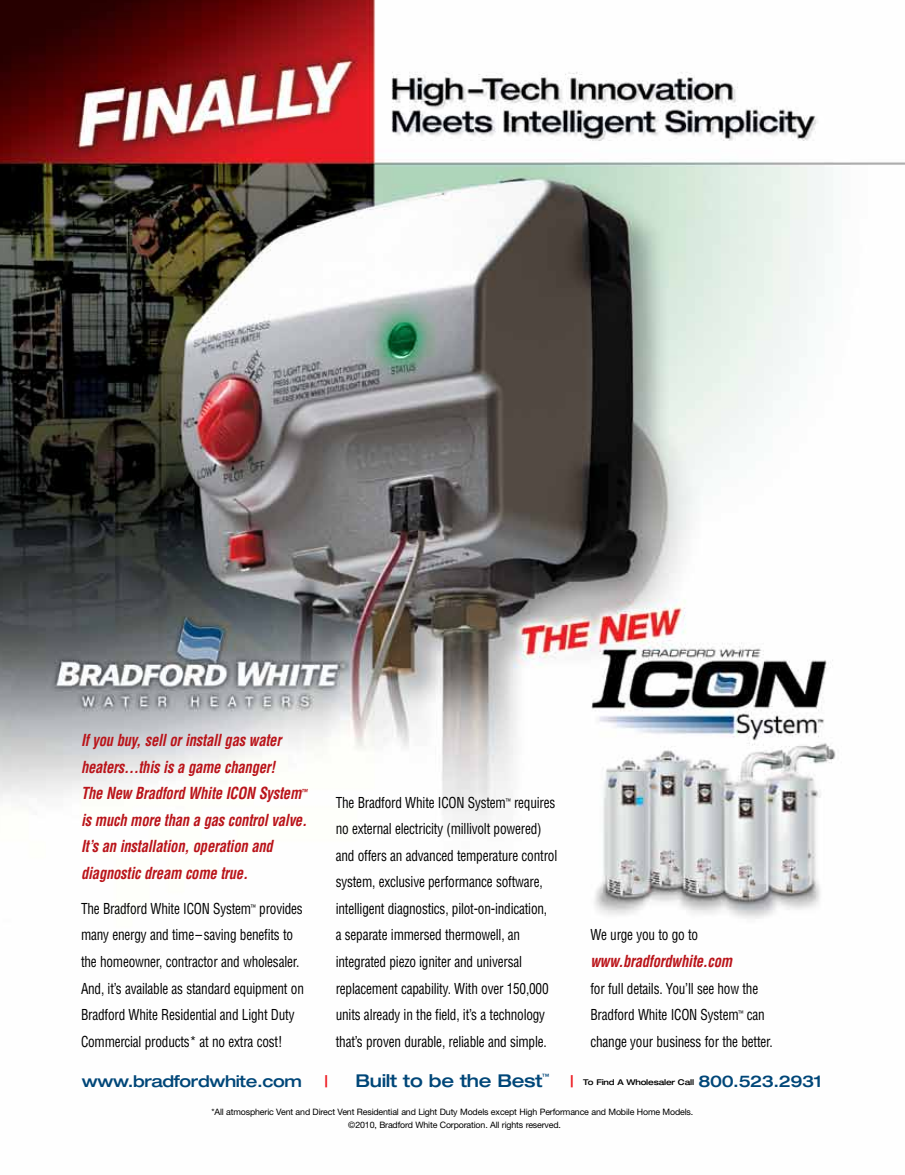
<style>
.page{position:relative;width:905px;height:1175px;background:#fff}
.page>*{position:absolute;margin:0;border:0;box-sizing:border-box;transform-origin:0 0}
.t1{font:500 expanded 17.7px "Helvetica Neue";letter-spacing:-.02em;color:#004678}
.t2{font:italic 700 condensed 16.2px/26.5px "Helvetica";color:#ba141a;scale:.9 1}
.t3{font:500 expanded 16.2px "Helvetica Neue";letter-spacing:-.02em;color:#004678}
.t4{font:500 expanded 16.2px "Helvetica Neue";color:#ed1d24}
.t5{font:condensed 14.7px/26.5px "Helvetica";letter-spacing:-.015em;color:#000;scale:.9 1}
.t6{font:8.85px/13.2px "Helvetica Neue";letter-spacing:-.015em;color:#000;text-align:center}
.t7{font:500 expanded 7.95px "Helvetica Neue";letter-spacing:-.02em;color:#000}
.t8{font:500 expanded 7.35px "Helvetica Neue";color:#004678}
.s1{font-size:16.2px;color:#ed1d24}
.s2{font-size:16.2px;color:#004678}
</style>
<div class="page">
<img style="left:0;top:0;width:904px;height:919px">
<p class="t2" style="left:81px;top:727px;width:256px">Ifyoubuy,sellorinstallgaswater heaters…thisisagamechanger!<br>TheNew BradfordWhiteICON System<sup>™ </sup>ismuchmorethanagascontrolvalve.<br>It’saninstallation,operationand diagnosticdream cometrue.</p>
<p class="t5" style="left:81px;top:895px;width:249px">The Bradford White ICON System<sup>™</sup> provides many energy and time– saving benefits to the homeowner, contractor and wholesaler.<br>And, it’s available as standard equipment on Bradford White Residential and Light Duty Commercial products* at no extra cost!</p>
<p class="t5" style="left:336px;top:789px;width:248px">The Bradford White ICON System<sup>™</sup> requires no external electricity (millivolt powered) and offers an advanced temperature control system, exclusive performance software, intelligent diagnostics, pilot-on-indication,<br>a separate immersed thermowell, an integrated piezo igniter and universal replacement capability. With over 150,000 units already in the field, it’s a technology that’s proven durable, reliable and simple.</p>
<p class="t5" style="left:590px;top:921px;width:121px">We urge you to go to</p>
<p class="t2" style="left:590px;top:947px;width:163px">www.bradfordwhite.com</p>
<p class="t5" style="left:590px;top:974px;width:204px">for full details. You’ll see how the<br>Bradford White ICON System<sup>™</sup> can change your business for the better.</p>
<p class="t3" style="left:82px;top:1071px;width:222px">www.bradfordwhite.com</p>
<p class="t4" style="left:324px;top:1071px;width:5px">|</p>
<p class="t1" style="left:355px;top:1069px;width:188px">Built to be the Best</p>
<p class="t8" style="left:542px;top:1071px;width:9px">™</p>
<p class="t7" style="left:570px;top:1076px;width:253px"><span class="s1">|</span> To Find A Wholesaler Call <span class="s2">800.523.2931</span></p>
<p class="t6" style="left:211px;top:1105px;width:483px">*All atmospheric Vent and Direct Vent Residential and Light Duty Models except High Performance and Mobile Home Models. ©2010, Bradford White Corporation. All rights reserved.</p>
</div>
